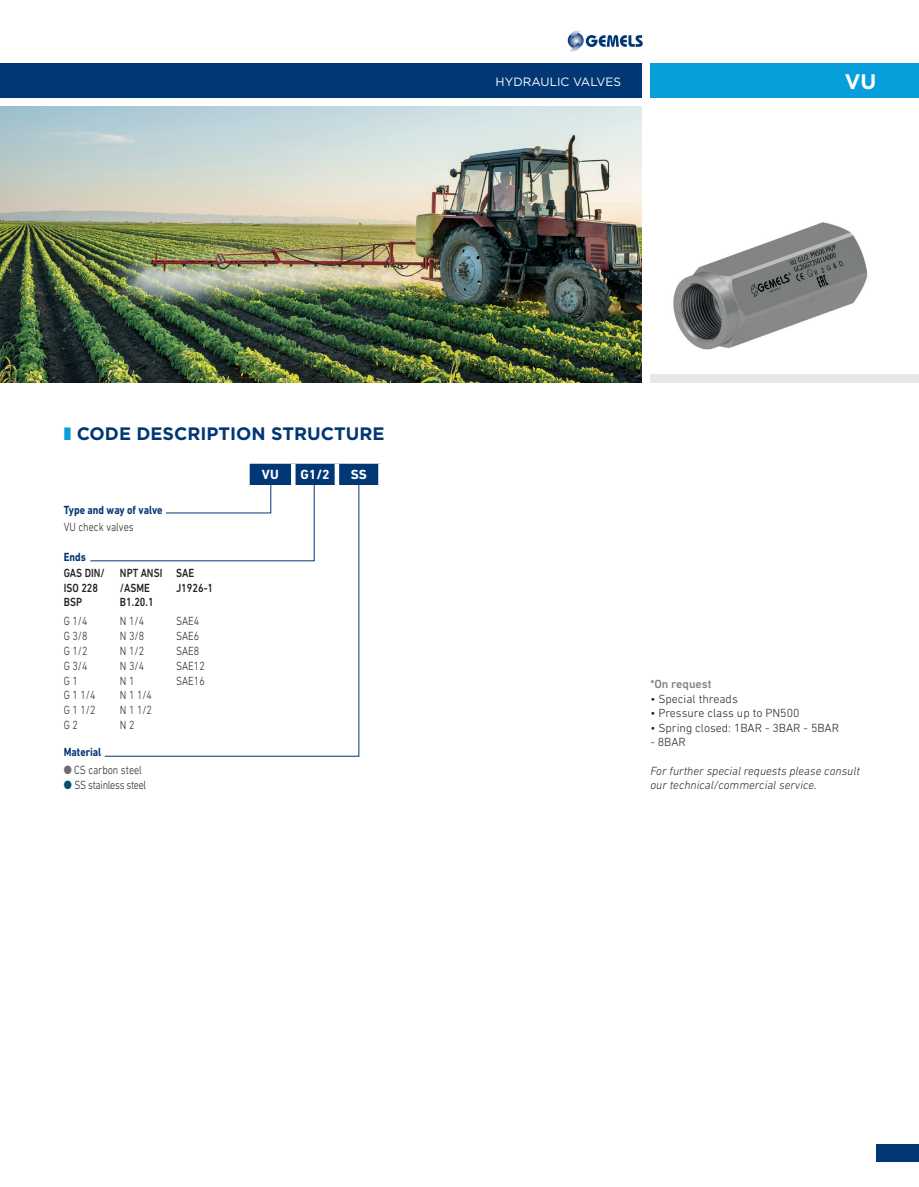
<style>
.page{position:relative;width:919px;height:1187px;background:#fff}
.page>*{position:absolute;margin:0;border:0;box-sizing:border-box;transform-origin:0 0}
.SERIE_FAMIGLIA_destr{font:700 21px "Gotham";color:#fff}
.TITOLO_TABELLA{font:700 18px "Gotham";color:#013775}
.Composizione_CODE{font:700 13.5px "DIN Next LT Pro";color:#fff}
.TESTO_TAB_-_CODE{font:300 12px "DIN Next LT Pro";color:#231f20;scale:.85 1}
.Descrizione_rimando{font:300 12px "DIN Next LT Pro";color:#231f20}
.Descrizione_rimando-2{font:italic 300 12px/14.4px "DIN Next LT Pro";color:#231f20}
.TESTO_TAB_Medium_-_C{font:500 12px/14.4px "DIN Next LT Pro";color:#231f20;scale:.85 1}
.Titoletto_tabella{font:700 12px "DIN Next LT Pro";color:#013775;scale:.85 1}
.TESTO_TAB_-_CODE-2{font:300 12px "DIN Next LT Pro";letter-spacing:-.03em;color:#231f20;scale:.85 1}
.t1{font:12px "Gotham";color:#fff}
.Descrizione_rimando-3{font:500 12px "DIN Next LT Pro";color:#808285}
.s1{color:#069edb}
.s2{color:#6c6d70}
.s3{color:#00536d}
</style>
<div class="page">
<hr style="left:0;top:391px;width:1px;height:740px;background:#e6e7e9">
<div style="left:0;top:64px;width:641px;height:34px;background:#013775"></div>
<div style="left:650px;top:64px;width:268px;height:34px;background:#069edb"></div>
<svg style="left:567px;top:32px;width:16px;height:16px"></svg>
<svg style="left:569px;top:30px;width:73px;height:22px"></svg>
<div style="left:876px;top:1144px;width:42px;height:17px;background:#013775"></div>
<div style="left:650px;top:374px;width:268px;height:9px;background:#e6e7e9"></div>
<img style="left:0;top:106px;width:641px;height:277px">
<svg style="left:104px;top:561px;width:255px;height:195px"></svg>
<svg style="left:90px;top:463px;width:288px;height:98px"></svg>
<hr style="left:291px;top:463px;width:4px;height:22px;background:#fff">
<div style="left:334px;top:463px;width:5px;height:22px;background:#fff"></div>
<img style="left:673px;top:222px;width:195px;height:128px">
<p class="t1" style="left:495px;top:74px;width:127px">HYDRAULIC VALVES</p>
<h1 class="SERIE_FAMIGLIA_destr" style="left:827px;top:68px;width:50px">GEM</h1>
<p class="SERIE_FAMIGLIA_destr" style="left:844px;top:68px;width:33px">VU</p>
<p class="TITOLO_TABELLA" style="left:64px;top:422px;width:322px"><span class="s1">❚</span> CODE DESCRIPTION STRUCTURE</p>
<p class="Titoletto_tabella" style="left:64px;top:502px;width:118px">Type and way of valve</p>
<p class="TESTO_TAB_-_CODE" style="left:64px;top:520px;width:84px">VU check valves</p>
<p class="Titoletto_tabella" style="left:64px;top:550px;width:28px">Ends</p>
<p class="TESTO_TAB_Medium_-_C" style="left:64px;top:566px;width:50px">GAS DIN/</p>
<p class="TESTO_TAB_Medium_-_C" style="left:64px;top:580px;width:42px">ISO 228</p>
<p class="TESTO_TAB_Medium_-_C" style="left:64px;top:595px;width:23px">BSP</p>
<p class="TESTO_TAB_Medium_-_C" style="left:120px;top:566px;width:51px">NPT ANSI /ASME</p>
<p class="TESTO_TAB_Medium_-_C" style="left:120px;top:595px;width:41px">B1.20.1</p>
<p class="TESTO_TAB_Medium_-_C" style="left:176px;top:566px;width:23px">SAE</p>
<p class="TESTO_TAB_Medium_-_C" style="left:176px;top:580px;width:45px">J1926-1</p>
<p class="TESTO_TAB_-_CODE" style="left:64px;top:614px;width:29px">G 1/4</p>
<p class="TESTO_TAB_-_CODE" style="left:120px;top:614px;width:30px">N 1/4</p>
<p class="TESTO_TAB_-_CODE" style="left:176px;top:614px;width:29px">SAE4</p>
<p class="TESTO_TAB_-_CODE" style="left:64px;top:629px;width:29px">G 3/8</p>
<p class="TESTO_TAB_-_CODE" style="left:120px;top:629px;width:30px">N 3/8</p>
<p class="TESTO_TAB_-_CODE" style="left:176px;top:629px;width:29px">SAE6</p>
<p class="TESTO_TAB_-_CODE" style="left:64px;top:643px;width:29px">G 1/2</p>
<p class="TESTO_TAB_-_CODE" style="left:120px;top:643px;width:30px">N 1/2</p>
<p class="TESTO_TAB_-_CODE" style="left:176px;top:643px;width:29px">SAE8</p>
<p class="TESTO_TAB_-_CODE" style="left:64px;top:658px;width:29px">G 3/4</p>
<p class="TESTO_TAB_-_CODE" style="left:120px;top:658px;width:30px">N 3/4</p>
<p class="TESTO_TAB_-_CODE" style="left:176px;top:658px;width:35px">SAE12</p>
<p class="TESTO_TAB_-_CODE" style="left:64px;top:673px;width:18px">G 1</p>
<p class="TESTO_TAB_-_CODE" style="left:120px;top:673px;width:19px">N 1</p>
<p class="TESTO_TAB_-_CODE" style="left:176px;top:673px;width:35px">SAE16</p>
<p class="TESTO_TAB_-_CODE" style="left:64px;top:688px;width:39px">G 1 1/4</p>
<p class="TESTO_TAB_-_CODE" style="left:120px;top:688px;width:39px">N 1 1/4</p>
<p class="TESTO_TAB_-_CODE" style="left:64px;top:703px;width:39px">G 1 1/2</p>
<p class="TESTO_TAB_-_CODE" style="left:120px;top:703px;width:39px">N 1 1/2</p>
<p class="TESTO_TAB_-_CODE" style="left:64px;top:718px;width:18px">G 2</p>
<p class="TESTO_TAB_-_CODE" style="left:120px;top:718px;width:19px">N 2</p>
<p class="Titoletto_tabella" style="left:64px;top:745px;width:46px">Material</p>
<p class="TESTO_TAB_-_CODE" style="left:64px;top:763px;width:93px"><span class="s2">●</span> CS carbon steel</p>
<p class="TESTO_TAB_-_CODE-2" style="left:64px;top:778px;width:98px"><span class="s3">●</span> SS stainless steel</p>
<p class="Composizione_CODE" style="left:262px;top:467px;width:18px">VU</p>
<p class="Composizione_CODE" style="left:300px;top:467px;width:31px">G1/2</p>
<p class="Composizione_CODE" style="left:350px;top:467px;width:18px">SS</p>
<p class="Descrizione_rimando-3" style="left:650px;top:677px;width:63px">*On request</p>
<p class="Descrizione_rimando" style="left:650px;top:691px;width:89px">• Special threads</p>
<p class="Descrizione_rimando" style="left:650px;top:706px;width:151px">• Pressure class up to PN500</p>
<p class="Descrizione_rimando" style="left:650px;top:720px;width:190px">• Spring closed: 1BAR - 3BAR - 5BAR</p>
<p class="Descrizione_rimando" style="left:650px;top:735px;width:37px">- 8BAR</p>
<p class="Descrizione_rimando-2" style="left:650px;top:763px;width:211px">For further special requests please consult our technical/commercial service.</p>
</div>
